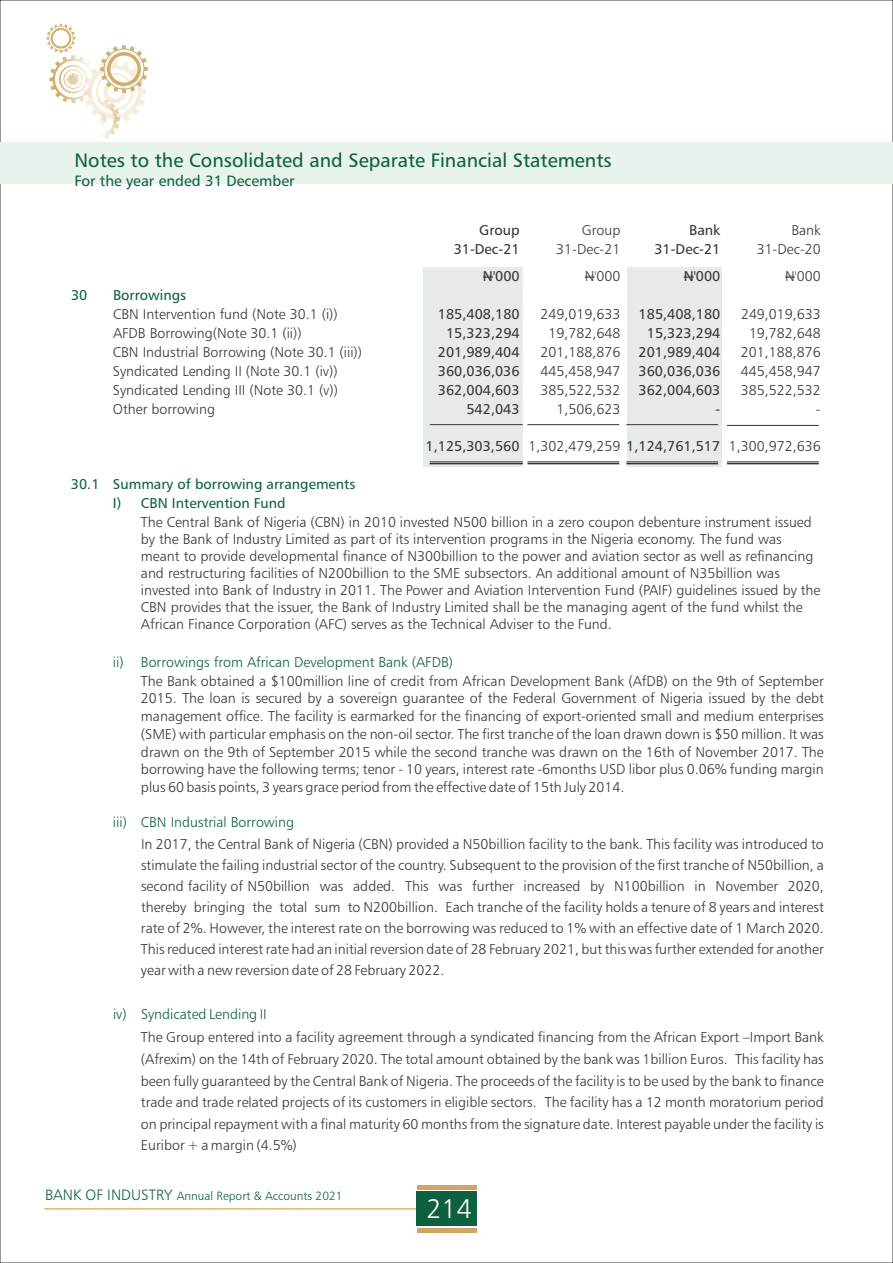
<style>
.page{position:relative;width:893px;height:1263px;background:#fff}
.page>*{position:absolute;margin:0;border:0;box-sizing:border-box;transform-origin:0 0}
.t1{font:27px "Humanist 777 BT Light B";color:#fefefe}
.t2{font:19.5px "Humanist 777 BT Roman B";color:#0e613f}
.t3{font:15px "Humanist 777 BT Roman B";color:#0e613f}
.t4{font:14.25px/20.9px "Humanist 777 BT Light B";color:#373435;text-align:justify}
.t5{font:14.25px "Humanist 777 BT Roman B";color:#373435}
.t6{font:14.25px "Humanist 777 BT Light B";color:#0e613f}
.t7{font:14.25px "Humanist 777 BT Roman B";color:#0e613f}
.t8{font:12px "Humanist 777 BT Light B";color:#0e613f}
.s1{font-family:"Humanist 777 BT Light B"}
.s2{font-size:15px}
</style>
<div class="page">
<hr style="left:44px;top:1208px;width:416px;height:1px;background:#d2ae6d">
<div style="left:417px;top:1185px;width:60px;height:5px;background:#cea766"></div>
<div style="left:417px;top:1227px;width:60px;height:5px;background:#cea766"></div>
<div style="left:416px;top:1192px;width:61px;height:34px;background:#0e613f"></div>
<div style="left:0;top:142px;width:892px;height:42px;background:#e8f4eb"></div>
<svg style="left:46px;top:24px;width:102px;height:115px"></svg>
<div style="left:627px;top:267px;width:95px;height:199px;background:#e7ebe7"></div>
<div style="left:423px;top:267px;width:100px;height:199px;background:#e7ebe7"></div>
<svg style="left:483px;top:276px;width:10px;height:2px"></svg>
<svg style="left:585px;top:276px;width:9px;height:2px"></svg>
<svg style="left:684px;top:276px;width:10px;height:2px"></svg>
<svg style="left:785px;top:276px;width:10px;height:2px"></svg>
<hr style="left:727px;top:425px;width:92px;height:1px;background:#373435">
<hr style="left:626px;top:424px;width:92px;height:1px;background:#373435">
<hr style="left:527px;top:424px;width:92px;height:1px;background:#373435">
<hr style="left:430px;top:424px;width:93px;height:1px;background:#373435">
<hr style="left:727px;top:463px;width:92px;height:1px;background:#373435">
<hr style="left:727px;top:461px;width:92px;height:1px;background:#373435">
<hr style="left:626px;top:463px;width:92px;height:1px;background:#373435">
<hr style="left:626px;top:461px;width:92px;height:1px;background:#373435">
<hr style="left:527px;top:463px;width:92px;height:1px;background:#373435">
<hr style="left:527px;top:461px;width:92px;height:1px;background:#373435">
<hr style="left:430px;top:463px;width:93px;height:1px;background:#373435">
<hr style="left:430px;top:461px;width:93px;height:1px;background:#373435">
<h2 class="t2" style="left:75px;top:152px;width:539px">Notes to the Consolidated and Separate Financial Statements</h2>
<p class="t3" style="left:75px;top:175px;width:222px">For the year ended 31 December</p>
<p class="t5" style="left:479px;top:225px;width:42px">Group</p>
<p class="t4" style="left:582px;top:221px;width:40px">Group</p>
<p class="t5" style="left:689px;top:225px;width:33px">Bank</p>
<p class="t4" style="left:791px;top:221px;width:31px">Bank</p>
<p class="t5" style="left:454px;top:243px;width:68px">31-Dec-21</p>
<p class="t4" style="left:556px;top:240px;width:66px">31-Dec-21</p>
<p class="t5" style="left:654px;top:243px;width:68px">31-Dec-21</p>
<p class="t4" style="left:757px;top:240px;width:66px">31-Dec-20</p>
<p class="t5" style="left:483px;top:270px;width:38px">N'000</p>
<p class="t4" style="left:585px;top:267px;width:37px">N'000</p>
<p class="t5" style="left:684px;top:270px;width:38px">N'000</p>
<p class="t4" style="left:785px;top:267px;width:37px">N'000</p>
<p class="t7" style="left:71px;top:289px;width:18px">30</p>
<p class="t7" style="left:113px;top:289px;width:75px">Borrowings</p>
<p class="t4" style="left:113px;top:305px;width:226px">CBN Intervention fund (Note 30.1 (i))</p>
<p class="t5" style="left:438px;top:308px;width:83px">185,408,180</p>
<p class="t4" style="left:541px;top:305px;width:81px">249,019,633</p>
<p class="t5" style="left:639px;top:308px;width:83px">185,408,180</p>
<p class="t4" style="left:741px;top:305px;width:81px">249,019,633</p>
<p class="t4" style="left:113px;top:324px;width:190px">AFDB Borrowing(Note 30.1 (ii))</p>
<p class="t5" style="left:446px;top:327px;width:75px">15,323,294</p>
<p class="t4" style="left:549px;top:324px;width:73px">19,782,648</p>
<p class="t5" style="left:647px;top:327px;width:75px">15,323,294</p>
<p class="t4" style="left:749px;top:324px;width:73px">19,782,648</p>
<p class="t4" style="left:113px;top:343px;width:251px">CBN Industrial Borrowing (Note 30.1 (iii))</p>
<p class="t5" style="left:438px;top:346px;width:83px">201,989,404</p>
<p class="t4" style="left:540px;top:343px;width:81px">201,188,876</p>
<p class="t5" style="left:638px;top:346px;width:83px">201,989,404</p>
<p class="t4" style="left:741px;top:343px;width:81px">201,188,876</p>
<p class="t4" style="left:113px;top:362px;width:226px">Syndicated Lending II (Note 30.1 (iv))</p>
<p class="t5" style="left:438px;top:365px;width:83px">360,036,036</p>
<p class="t4" style="left:541px;top:362px;width:81px">445,458,947</p>
<p class="t5" style="left:639px;top:365px;width:83px">360,036,036</p>
<p class="t4" style="left:741px;top:362px;width:81px">445,458,947</p>
<p class="t4" style="left:113px;top:380px;width:227px">Syndicated Lending III (Note 30.1 (v))</p>
<p class="t5" style="left:438px;top:384px;width:83px">362,004,603</p>
<p class="t4" style="left:541px;top:380px;width:81px">385,522,532</p>
<p class="t5" style="left:639px;top:384px;width:83px">362,004,603</p>
<p class="t4" style="left:741px;top:380px;width:81px">385,522,532</p>
<p class="t4" style="left:113px;top:399px;width:104px">Other borrowing</p>
<p class="t5" style="left:466px;top:403px;width:55px">542,043</p>
<p class="t4" style="left:556px;top:399px;width:65px">1,506,623</p>
<p class="t5" style="left:716px;top:403px;width:6px">-</p>
<p class="t4" style="left:816px;top:399px;width:6px">-</p>
<p class="t7" style="left:71px;top:478px;width:286px">30.1 Summary of borrowing arrangements</p>
<p class="t7" style="left:113px;top:497px;width:174px">I) CBN Intervention Fund</p>
<p class="t5" style="left:426px;top:440px;width:397px">1,125,303,560 <span class="s1">1,302,479,259</span> 1,124,761,517 <span class="s1">1,300,972,636</span></p>
<p class="t4" style="left:141px;top:514px;width:681px;line-height:17.1px;text-align:left">The Central Bank of Nigeria (CBN) in 2010 invested N500 billion in a zero coupon debenture instrument issued by the Bank of Industry Limited as part of its intervention programs in the Nigeria economy. The fund was meant to provide developmental finance of N300billion to the power and aviation sector as well as refinancing and restructuring facilities of N200billion to the SME subsectors. An additional amount of N35billion was invested into Bank of Industry in 2011. The Power and Aviation Intervention Fund (PAIF) guidelines issued by the CBN provides that the issuer, the Bank of Industry Limited shall be the managing agent of the fund whilst the African Finance Corporation (AFC) serves as the Technical Adviser to the Fund.</p>
<p class="t6" style="left:113px;top:656px;width:342px">ii) Borrowings from African Development Bank (AFDB)</p>
<p class="t4" style="left:141px;top:673px;width:684px;line-height:17.7px">The Bank obtained a $100million line of credit from African Development Bank (AfDB) on the 9th of September 2015. The loan is secured by a sovereign guarantee of the Federal Government of Nigeria issued by the debt management office. The facility is earmarked for the financing of export-oriented small and medium enterprises (SME) with particular emphasis on the non-oil sector. The first tranche of the loan drawn down is $50 million. It was drawn on the 9th of September 2015 while the second tranche was drawn on the 16th of November 2017. The borrowing have the following terms; tenor - 10 years, interest rate -6months USD libor plus 0.06% funding margin plus 60 basis points, 3 years grace period from the effective date of 15th July 2014.</p>
<p class="t6" style="left:113px;top:816px;width:183px">iii) CBN Industrial Borrowing</p>
<p class="t4" style="left:141px;top:835px;width:684px">In 2017, the Central Bank of Nigeria (CBN) provided a N50billion facility to the bank. This facility was introduced to stimulate the failing industrial sector of the country. Subsequent to the provision of the first tranche of N50billion, a second facility of N50billion was added. This was further increased by N100billion in November 2020, thereby bringing the total sum to N200billion. Each tranche of the facility holds a tenure of 8 years and interest rate of 2%. However, the interest rate on the borrowing was reduced to 1% with an effective date of 1 March 2020.<br>This reduced interest rate had an initial reversion date of 28 February 2021, but this was further extended for another year with a new reversion date of 28 February 2022.</p>
<p class="t6" style="left:113px;top:1008px;width:155px">iv) Syndicated Lending II</p>
<p class="t4" style="left:141px;top:1028px;width:684px;line-height:21.6px">The Group entered into a facility agreement through a syndicated financing from the African Export –Import Bank (Afrexim) on the 14th of February 2020. The total amount obtained by the bank was 1billion Euros. This facility has been fully guaranteed by the Central Bank of Nigeria. The proceeds of the facility is to be used by the bank to finance trade and trade related projects of its customers in eligible sectors. The facility has a 12 month moratorium period on principal repayment with a final maturity 60 months from the signature date. Interest payable under the facility is Euribor + a margin (4.5%)</p>
<p class="t8" style="left:45px;top:1190px;width:299px"><span class="s2">BANK OF INDUSTRY</span> Annual Report &amp; Accounts 2021</p>
<h1 class="t1" style="left:426px;top:1198px;width:47px">214</h1>
</div>
